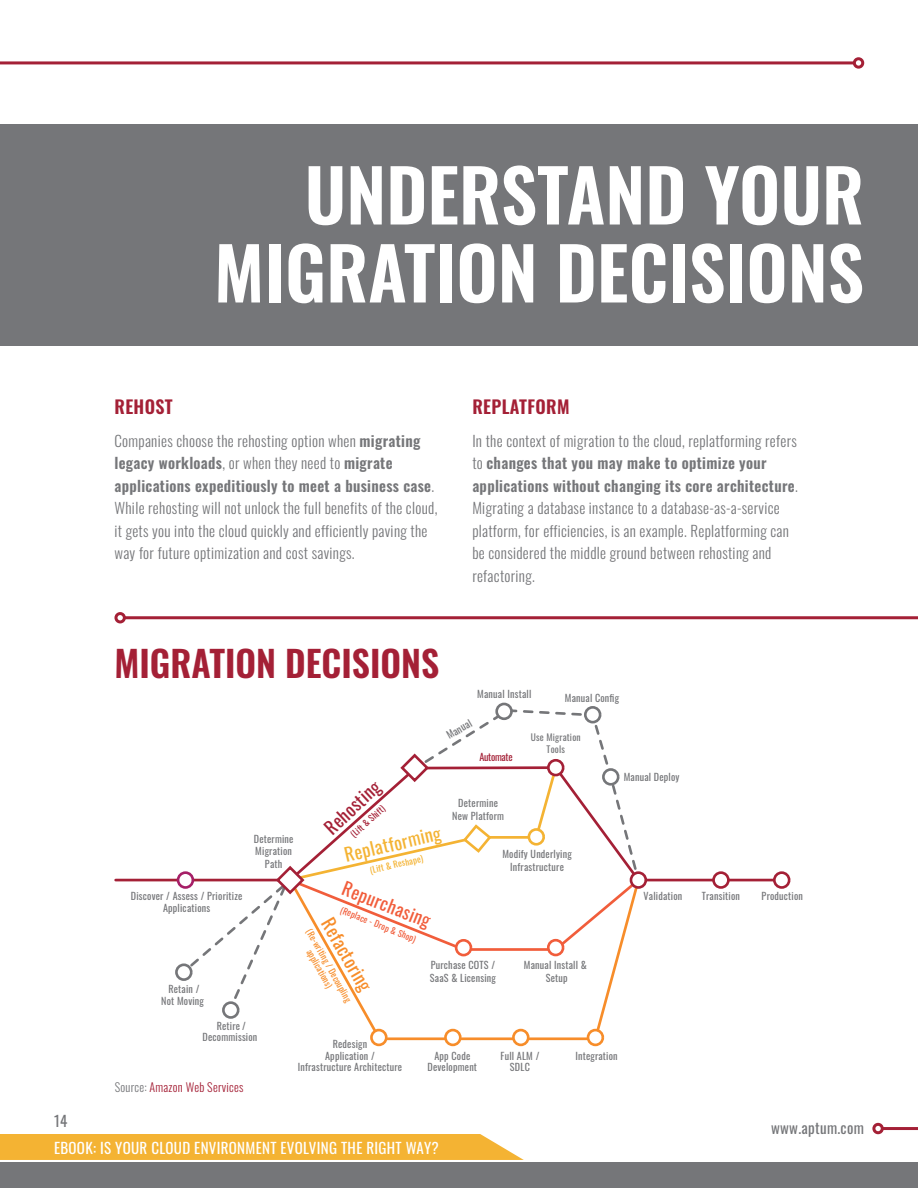
<style>
.page{position:relative;width:918px;height:1188px;background:#fff}
.page>*{position:absolute;margin:0;border:0;box-sizing:border-box;transform-origin:0 0}
.t1{font:600 72px/78px "Oswald";color:#fff;text-align:right}
.t2{font:600 36px "Oswald";color:#a42036}
.t3{font:18.15px "Oswald";color:#f4b333}
.t4{font:18.15px "Oswald";color:#f15d3b}
.t5{font:18.15px "Oswald";color:#f78d2a}
.t6{font:18.15px "Oswald";color:#a42036}
.t7{font:600 18px "Oswald";letter-spacing:.02em;color:#a42036}
.t8{font:300 15px/22.5px "Oswald";letter-spacing:.02em;color:#757679}
.t9{font:15px "Oswald";letter-spacing:.02em;color:#fff}
.t10{font:15px "Oswald";letter-spacing:.02em;color:#757679}
.t11{font:300 12px "Oswald";letter-spacing:.02em;color:#a42036}
.t12{font:10.05px/12.8px "Oswald";letter-spacing:.02em;color:#757679;text-align:center}
.t13{font:10.05px "Oswald";letter-spacing:-.03em;color:#a42036}
.t14{font:9.45px/11.4px "Oswald";letter-spacing:.02em;color:#757679;text-align:center}
.t15{font:8.7px/9.8px "Oswald";color:#f78d2a;text-align:center}
.t16{font:8.7px "Oswald";color:#f15d3b}
.t17{font:8.7px "Oswald";color:#f4b333}
.t18{font:8.7px "Oswald";color:#a42036}
.s1{font-weight:600}
.s2{color:#757679}
</style>
<div class="page">
<div style="left:0;top:124px;width:918px;height:222px;background:#757679"></div>
<div style="left:853px;top:57px;width:11px;height:12px;border:3px solid #a42036;border-radius:50%"></div>
<hr style="left:0;top:61px;width:854px;height:3px;background:#a42036">
<div style="left:872px;top:1123px;width:12px;height:11px;border:3px solid #a42036;border-radius:50%"></div>
<hr style="left:883px;top:1127px;width:35px;height:3px;background:#a42036">
<div style="left:0;top:1162px;width:918px;height:26px;background:#757679"></div>
<div style="left:114px;top:612px;width:12px;height:11px;border:3px solid #a42036;border-radius:50%"></div>
<hr style="left:125px;top:616px;width:793px;height:3px;background:#a42036">
<svg style="left:365px;top:1016px;width:240px;height:26px"></svg>
<div style="left:370px;top:1029px;width:18px;height:17px;background:#fff;border:3px solid #f78d2a;border-radius:50%"></div>
<div style="left:444px;top:1029px;width:18px;height:17px;background:#fff;border:3px solid #f78d2a;border-radius:50%"></div>
<div style="left:512px;top:1029px;width:18px;height:17px;background:#fff;border:3px solid #f78d2a;border-radius:50%"></div>
<div style="left:587px;top:1029px;width:17px;height:17px;background:#fff;border:3px solid #f78d2a;border-radius:50%"></div>
<svg style="left:114px;top:871px;width:663px;height:11px"></svg>
<svg style="left:495px;top:703px;width:18px;height:17px"></svg>
<div style="left:175px;top:963px;width:18px;height:18px;background:#fff;border:3px solid #757679;border-radius:50%"></div>
<svg style="left:584px;top:706px;width:17px;height:17px"></svg>
<div style="left:177px;top:871px;width:17px;height:18px;background:#fff;border:3px solid #a61f67;border-radius:50%"></div>
<svg style="left:630px;top:871px;width:17px;height:18px"></svg>
<div style="left:712px;top:871px;width:18px;height:18px;background:#fff;border:3px solid #a42036;border-radius:50%"></div>
<div style="left:773px;top:871px;width:17px;height:18px;background:#fff;border:3px solid #a42036;border-radius:50%"></div>
<svg style="left:184px;top:708px;width:458px;height:308px"></svg>
<div style="left:222px;top:1001px;width:18px;height:18px;background:#fff;border:3px solid #757679;border-radius:50%"></div>
<div style="left:0;top:1134px;width:524px;height:26px;background:#f4b333"></div>
<h1 class="t1" style="left:214px;top:161px;width:651px">UNDERSTAND YOUR<br>MIGRATION DECISIONS</h1>
<p class="t7" style="left:114px;top:397px;width:60px">REHOST</p>
<p class="t8" style="left:114px;top:428px;width:324px">Companies choose the rehosting option when <span class="s1">migrating legacy workloads</span>, or when they need to <span class="s1">migrate applications expeditiously to meet a business case</span>.<br>While rehosting will not unlock the full benefits of the cloud, it gets you into the cloud quickly and efficiently paving the way for future optimization and cost savings.</p>
<h2 class="t2" style="left:114px;top:644px;width:326px">MIGRATION DECISIONS</h2>
<p class="t7" style="left:472px;top:397px;width:99px">REPLATFORM</p>
<p class="t8" style="left:472px;top:428px;width:327px">In the context of migration to the cloud, replatforming refers to <span class="s1">changes that you may make to optimize your applications without changing its core architecture</span>.<br>Migrating a database instance to a database-as-a-service platform, for efficiencies, is an example. Replatforming can be considered the middle ground between rehosting and refactoring.</p>
<p class="t12" style="left:477px;top:687px;width:56px">Manual Install</p>
<p class="t12" style="left:565px;top:690px;width:56px">Manual Config</p>
<p class="t12" style="left:131px;top:890px;width:113px;line-height:11.4px">Discover / Assess / Prioritize<br>Applications</p>
<p class="t12" style="left:161px;top:981px;width:44px;line-height:12px">Retain /<br>Not Moving</p>
<p class="t12" style="left:254px;top:831px;width:41px">Determine<br>Migration<br>Path</p>
<p class="t12" style="left:444px;top:730px;width:29px;rotate:-30deg">Manual</p>
<p class="t13" style="left:480px;top:748px;width:35px">Automate</p>
<p class="t14" style="left:531px;top:731px;width:51px">Use Migration<br>Tools</p>
<p class="t6" style="left:316px;top:819px;width:70px;rotate:-43deg">Rehosting</p>
<p class="t12" style="left:452px;top:796px;width:53px">Determine<br>New Platform</p>
<p class="t18" style="left:347px;top:830px;width:46px;rotate:-42deg">(Lift &amp; Shift)</p>
<p class="t3" style="left:341px;top:839px;width:100px;rotate:-13deg">Replatforming</p>
<p class="t12" style="left:502px;top:847px;width:71px">Modify Underlying<br>Infrastructure</p>
<p class="t17" style="left:368px;top:863px;width:58px;rotate:-13deg">(Lift &amp; Reshape)</p>
<p class="t4" style="left:350px;top:872px;width:95px;rotate:22deg">Repurchasing</p>
<p class="t16" style="left:344px;top:902px;width:84px;rotate:22deg">(Replace - Drop &amp; Shop)</p>
<p class="t5" style="left:341px;top:912px;width:82px;rotate:60deg">Refactoring</p>
<p class="t15" style="left:314px;top:927px;width:84px;rotate:61deg">(Re-writing / Decoupling applications)</p>
<p class="t12" style="left:430px;top:958px;width:67px;text-align:left">Purchase COTS /<br>SaaS &amp; Licensing</p>
<p class="t12" style="left:524px;top:958px;width:64px">Manual Install &amp;<br>Setup</p>
<p class="t12" style="left:624px;top:769px;width:57px">Manual Deploy</p>
<p class="t12" style="left:644px;top:889px;width:40px">Validation</p>
<p class="t12" style="left:702px;top:889px;width:40px">Transition</p>
<p class="t12" style="left:762px;top:889px;width:43px">Production</p>
<p class="t10" style="left:54px;top:1108px;width:15px">14</p>
<p class="t12" style="left:203px;top:1019px;width:56px;line-height:11.4px">Retire /<br>Decommission</p>
<p class="t11" style="left:115px;top:1076px;width:130px"><span class="s2">Source:</span> Amazon Web Services</p>
<p class="t12" style="left:298px;top:1037px;width:106px;line-height:11.6px">Redesign<br>Application /<br>Infrastructure Architecture</p>
<p class="t12" style="left:428px;top:1049px;width:51px;line-height:11.4px">App Code<br>Development</p>
<p class="t9" style="left:54px;top:1134px;width:386px">EBOOK: IS YOUR CLOUD ENVIRONMENT EVOLVING THE RIGHT WAY?</p>
<p class="t12" style="left:501px;top:1048px;width:40px">Full ALM /</p>
<p class="t12" style="left:575px;top:1048px;width:44px">Integration</p>
<p class="t12" style="left:510px;top:1060px;width:21px">SDLC</p>
<p class="t10" style="left:771px;top:1114px;width:94px">www.aptum.com</p>
</div>
